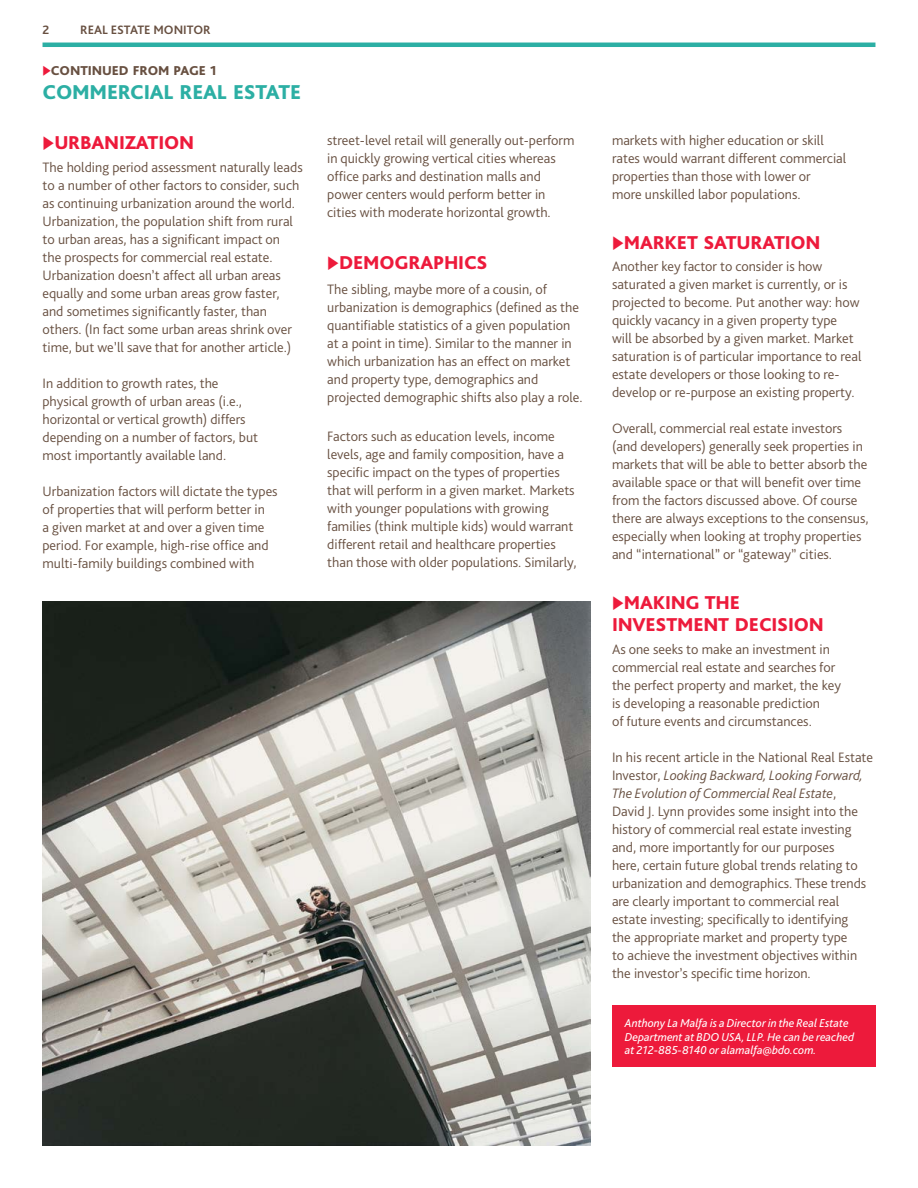
<style>
.page{position:relative;width:918px;height:1188px;background:#fff}
.page>*{position:absolute;margin:0;border:0;box-sizing:border-box;transform-origin:0 0}
.t1{font:800 21px "Bliss Pro";letter-spacing:-.01em;color:#2cafa4}
.t2{font:800 19.5px/22.5px "Bliss Pro";letter-spacing:-.01em;color:#ed1a3b}
.t3{font:300 14.25px/18px "Bliss Pro";color:#685041}
.t4{font:800 13.5px "Bliss Pro";letter-spacing:-.005em;color:#685041}
.t5{font:700 12.75px "Bliss Pro";color:#685041}
.t6{font:italic 12px/13.5px "Bliss Pro";color:#fff}
.s1{color:#ed1a3b}
.s2{font-style:italic}
</style>
<div class="page">
<hr style="left:43px;top:43px;width:832px;height:4px;background:#2cafa4">
<div style="left:612px;top:1006px;width:263px;height:61px;background:#ed1a3b"></div>
<img style="left:43px;top:602px;width:548px;height:543px">
<p class="t5" style="left:43px;top:22px;width:8px">2</p>
<p class="t5" style="left:80px;top:22px;width:132px">REAL ESTATE MONITOR</p>
<p class="t4" style="left:43px;top:62px;width:175px"><span class="s1">◆</span>CONTINUED FROM PAGE 1</p>
<h1 class="t1" style="left:43px;top:79px;width:260px">COMMERCIAL REAL ESTATE</h1>
<h2 class="t2" style="left:43px;top:131px;width:153px">◆URBANIZATION</h2>
<p class="t3" style="left:43px;top:158px;width:262px">The holding period assessment naturally leads to a number of other factors to consider, such as continuing urbanization around the world.<br>Urbanization, the population shift from rural to urban areas, has a significant impact on<br>the prospects for commercial real estate.<br>Urbanization doesn’t affect all urban areas equally and some urban areas grow faster, and sometimes significantly faster, than others. (In fact some urban areas shrink over time, but we’ll save that for another article.)</p>
<p class="t3" style="left:43px;top:374px;width:217px">In addition to growth rates, the physical growth of urban areas (i.e., horizontal or vertical growth) differs depending on a number of factors, but most importantly available land.</p>
<p class="t3" style="left:43px;top:482px;width:237px">Urbanization factors will dictate the types of properties that will perform better in<br>a given market at and over a given time period. For example, high-rise office and multi-family buildings combined with</p>
<p class="t3" style="left:327px;top:131px;width:249px">street-level retail will generally out-perform in quickly growing vertical cities whereas office parks and destination malls and power centers would perform better in cities with moderate horizontal growth.</p>
<h2 class="t2" style="left:327px;top:251px;width:162px">◆DEMOGRAPHICS</h2>
<p class="t3" style="left:327px;top:280px;width:257px">The sibling, maybe more of a cousin, of urbanization is demographics (defined as the quantifiable statistics of a given population at a point in time). Similar to the manner in which urbanization has an effect on market and property type, demographics and projected demographic shifts also play a role.</p>
<p class="t3" style="left:327px;top:427px;width:251px">Factors such as education levels, income levels, age and family composition, have a specific impact on the types of properties that will perform in a given market. Markets with younger populations with growing families (think multiple kids) would warrant different retail and healthcare properties than those with older populations. Similarly,</p>
<p class="t3" style="left:612px;top:131px;width:236px">markets with higher education or skill rates would warrant different commercial properties than those with lower or<br>more unskilled labor populations.</p>
<h2 class="t2" style="left:612px;top:231px;width:210px">◆MARKET SATURATION</h2>
<p class="t3" style="left:612px;top:257px;width:251px">Another key factor to consider is how saturated a given market is currently, or is projected to become. Put another way: how quickly vacancy in a given property type<br>will be absorbed by a given market. Market saturation is of particular importance to real estate developers or those looking to re&shy;develop or re-purpose an existing property.</p>
<p class="t3" style="left:612px;top:419px;width:258px">Overall, commercial real estate investors (and developers) generally seek properties in markets that will be able to better absorb the available space or that will benefit over time from the factors discussed above. Of course there are always exceptions to the consensus, especially when looking at trophy properties and “international” or “gateway” cities.</p>
<h2 class="t2" style="left:612px;top:591px;width:213px">◆MAKING THE<br>INVESTMENT DECISION</h2>
<p class="t3" style="left:612px;top:640px;width:231px">As one seeks to make an investment in commercial real estate and searches for the perfect property and market, the key is developing a reasonable prediction<br>of future events and circumstances.</p>
<p class="t3" style="left:612px;top:748px;width:263px">In his recent article in the National Real Estate Investor, <span class="s2">Looking Backward, Looking Forward, The Evolution of Commercial Real Estate</span>,<br>David J. Lynn provides some insight into the history of commercial real estate investing and, more importantly for our purposes<br>here, certain future global trends relating to urbanization and demographics. These trends are clearly important to commercial real estate investing; specifically to identifying<br>the appropriate market and property type<br>to achieve the investment objectives within the investor’s specific time horizon.</p>
<p class="t6" style="left:625px;top:1016px;width:231px">Anthony La Malfa is a Director in the Real Estate<br>Department at BDO USA, LLP. He can be reached at 212-885-8140 or alamalfa@bdo.com.</p>
</div>
